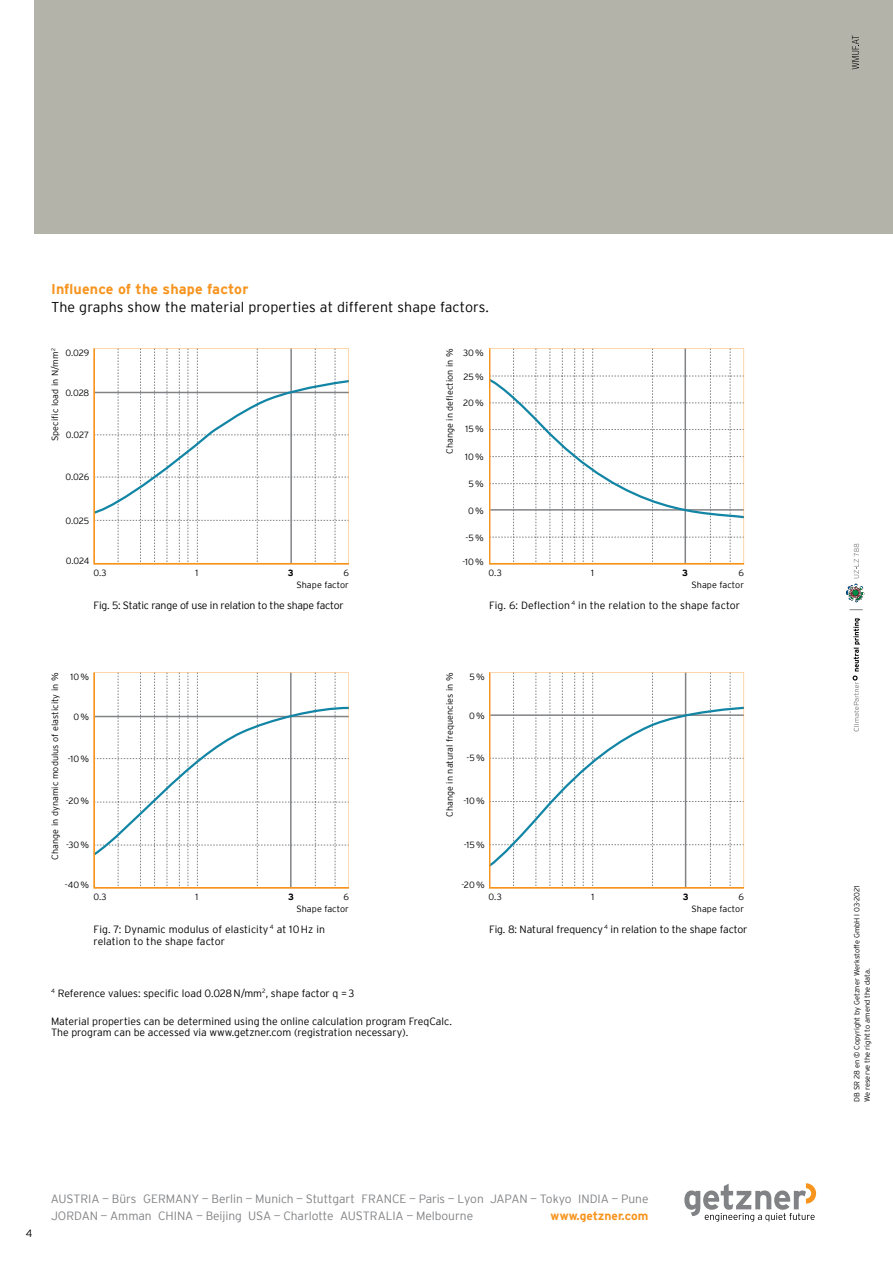
<style>
.page{position:relative;width:893px;height:1263px;background:#fff}
.page>*{position:absolute;margin:0;border:0;box-sizing:border-box;transform-origin:0 0}
.t1{font:300 14.25px "Interstate";letter-spacing:.01em;color:#000}
.t2{font:700 14.25px "Interstate";letter-spacing:.01em;color:#f7941e}
.t3{font:300 12px/17.4px "Interstate";letter-spacing:-.005em;color:#808285}
.t4{font:700 12px "Interstate";color:#f7941e}
.t5{font:300 10.5px/10.5px "Interstate";color:#000}
.t6{font:300 10.5px "Interstate";letter-spacing:-.02em;color:#000}
.t7{font:300 9px/12px "Interstate";letter-spacing:.01em;color:#000;text-align:right}
.t8{font:700 9px "Interstate";color:#000}
.t9{font:300 7.5px/10.5px "Interstate";color:#000}
</style>
<div class="page">
<div style="left:34px;top:0;width:859px;height:234px;background:#b3b3aa"></div>
<svg style="left:853px;top:618px;width:7px;height:113px"></svg>
<svg style="left:846px;top:584px;width:18px;height:18px"></svg>
<hr style="left:837px;top:1128px;width:37px;height:1px;background:#808285">
<svg style="left:850px;top:609px;width:13px;height:1px"></svg>
<svg style="left:854px;top:544px;width:5px;height:34px"></svg>
<svg style="left:852px;top:35px;width:7px;height:34px"></svg>
<svg style="left:684px;top:1183px;width:132px;height:39px"></svg>
<svg style="left:94px;top:672px;width:255px;height:216px"></svg>
<svg style="left:489px;top:672px;width:255px;height:216px"></svg>
<svg style="left:94px;top:348px;width:255px;height:216px"></svg>
<svg style="left:489px;top:348px;width:255px;height:216px"></svg>
<h1 class="t2" style="left:51px;top:281px;width:199px">Influence of the shape factor</h1>
<h1 class="t1" style="left:51px;top:299px;width:439px">The graphs show the material properties at different shape factors.</h1>
<p class="t7" style="left:49px;top:441px;width:94px;rotate:-90deg">Specific load in N/mm<sup>2</sup></p>
<p class="t7" style="left:65px;top:346px;width:25px">0.029</p>
<p class="t7" style="left:65px;top:387px;width:25px">0.028</p>
<p class="t7" style="left:66px;top:429px;width:25px">0.027</p>
<p class="t7" style="left:66px;top:471px;width:25px">0.026</p>
<p class="t7" style="left:65px;top:514px;width:25px">0.025</p>
<p class="t7" style="left:66px;top:555px;width:25px">0.024</p>
<p class="t7" style="left:94px;top:567px;width:15px">0.3</p>
<p class="t7" style="left:196px;top:567px;width:4px">1</p>
<p class="t8" style="left:288px;top:568px;width:7px">3</p>
<p class="t7" style="left:296px;top:567px;width:54px">6<br>Shape factor</p>
<p class="t7" style="left:444px;top:454px;width:107px;rotate:-90deg">Change in deflection in %</p>
<p class="t7" style="left:463px;top:346px;width:22px">30%</p>
<p class="t7" style="left:463px;top:370px;width:22px">25%</p>
<p class="t7" style="left:463px;top:397px;width:22px">20%</p>
<p class="t7" style="left:465px;top:423px;width:20px">15%</p>
<p class="t7" style="left:465px;top:451px;width:20px">10%</p>
<p class="t7" style="left:468px;top:478px;width:17px">5%</p>
<p class="t7" style="left:468px;top:505px;width:17px">0%</p>
<p class="t7" style="left:465px;top:532px;width:20px">-5%</p>
<p class="t7" style="left:462px;top:556px;width:23px">-10%</p>
<p class="t7" style="left:489px;top:567px;width:15px">0.3</p>
<p class="t7" style="left:591px;top:567px;width:4px">1</p>
<p class="t8" style="left:682px;top:568px;width:7px">3</p>
<p class="t7" style="left:691px;top:567px;width:54px">6<br>Shape factor</p>
<p class="t6" style="left:94px;top:599px;width:252px">Fig. 5: Static range of use in relation to the shape factor</p>
<p class="t5" style="left:489px;top:600px;width:253px">Fig. 6: Deflection <sup>4</sup> in the relation to the shape factor</p>
<p class="t7" style="left:49px;top:860px;width:189px;rotate:-90deg">Change in dynamic modulus of elasticity in %</p>
<p class="t7" style="left:71px;top:670px;width:20px">10%</p>
<p class="t7" style="left:74px;top:711px;width:17px">0%</p>
<p class="t7" style="left:68px;top:753px;width:23px">-10%</p>
<p class="t7" style="left:66px;top:795px;width:25px">-20%</p>
<p class="t7" style="left:66px;top:838px;width:25px">-30%</p>
<p class="t7" style="left:65px;top:879px;width:26px">-40%</p>
<p class="t7" style="left:94px;top:891px;width:15px">0.3</p>
<p class="t7" style="left:196px;top:891px;width:4px">1</p>
<p class="t8" style="left:288px;top:892px;width:7px">3</p>
<p class="t7" style="left:296px;top:891px;width:54px">6<br>Shape factor</p>
<p class="t5" style="left:94px;top:923px;width:233px;line-height:12px">Fig. 7: Dynamic modulus of elasticity <sup>4</sup> at 10Hz in relation to the shape factor</p>
<p class="t7" style="left:444px;top:817px;width:146px;rotate:-90deg">Change in natural frequencies in %</p>
<p class="t7" style="left:469px;top:670px;width:17px">5%</p>
<p class="t7" style="left:469px;top:709px;width:17px">0%</p>
<p class="t7" style="left:466px;top:751px;width:20px">-5%</p>
<p class="t7" style="left:463px;top:795px;width:23px">-10%</p>
<p class="t7" style="left:464px;top:838px;width:23px">-15%</p>
<p class="t7" style="left:461px;top:879px;width:25px">-20%</p>
<p class="t7" style="left:489px;top:891px;width:15px">0.3</p>
<p class="t7" style="left:591px;top:891px;width:4px">1</p>
<p class="t8" style="left:683px;top:892px;width:7px">3</p>
<p class="t7" style="left:691px;top:891px;width:54px">6<br>Shape factor</p>
<p class="t5" style="left:489px;top:924px;width:260px">Fig. 8: Natural frequency <sup>4</sup> in relation to the shape factor</p>
<p class="t5" style="left:51px;top:987px;width:305px"><sup>4</sup> Reference values: specific load 0.028N/mm<sup>2</sup>, shape factor q =3</p>
<p class="t5" style="left:51px;top:1016px;width:402px">Material properties can be determined using the online calculation program FreqCalc.<br>The program can be accessed via www.getzner.com (registration necessary).</p>
<p class="t5" style="left:26px;top:1228px;width:8px">4</p>
<p class="t3" style="left:51px;top:1190px;width:434px">AUSTRIA — Bürs GERMANY — Berlin — Munich — Stuttgart FRANCE — Paris — Lyon<br>JORDAN — Amman</p>
<p class="t3" style="left:490px;top:1190px;width:160px">JAPAN — Tok yo INDIA — Pune</p>
<p class="t3" style="left:158px;top:1207px;width:316px">CHINA — Beijing USA — Charlotte AUSTRALIA — Melbourne</p>
<p class="t4" style="left:551px;top:1209px;width:99px">www.getzner.com</p>
<p class="t9" style="left:851px;top:1102px;width:218px;rotate:-90deg">DB SR 28 en © Copyright by Getzner Werkstoffe GmbH l 03-2021<br>We reserve the right to amend the data.</p>
</div>
